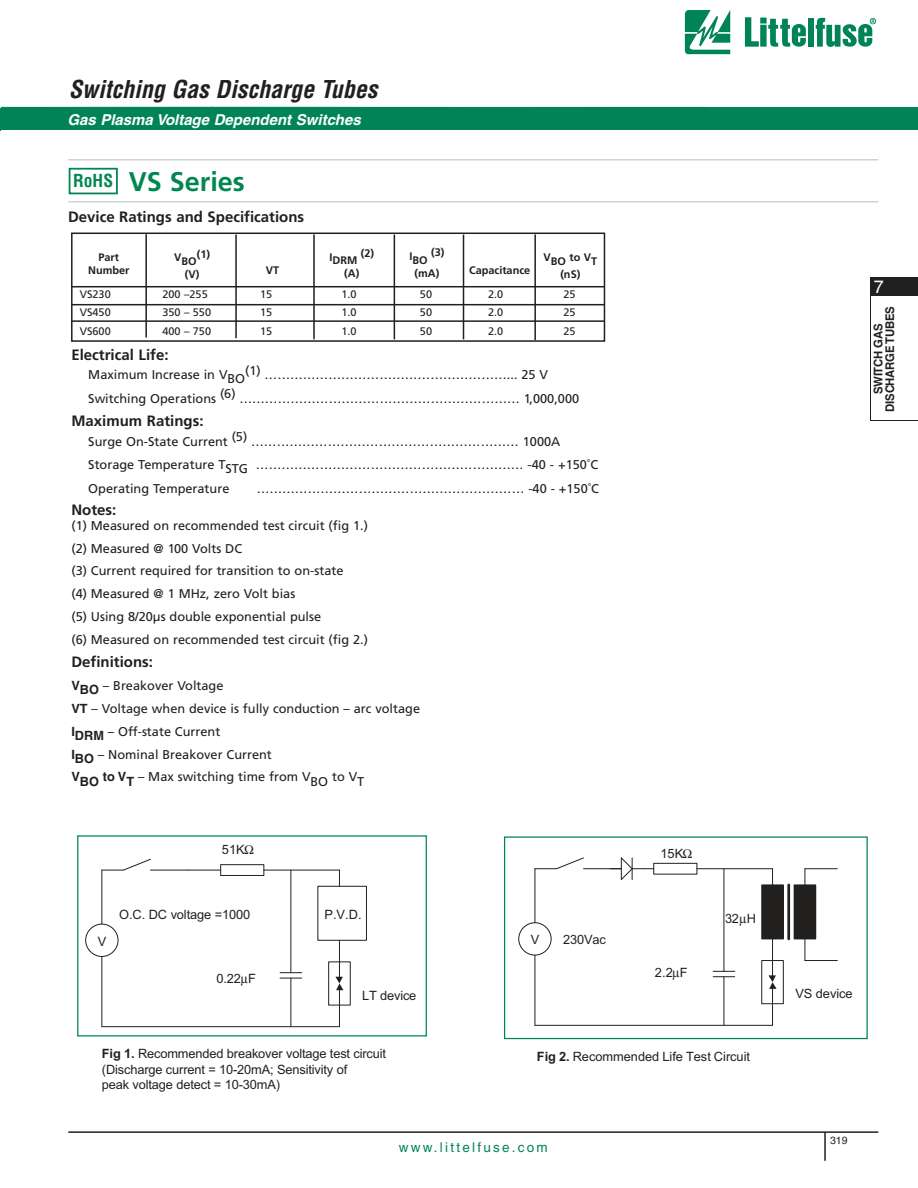
<style>
.page{position:relative;width:918px;height:1188px;background:#fff}
.page>*{position:absolute;margin:0;border:0;box-sizing:border-box;transform-origin:0 0}
.t1{font:700 27px "Frutiger";color:#008751}
.t2{font:italic 700 condensed 24px "Helvetica";color:#221f1f}
.t3{font:18px "Helvetica";color:#fff}
.t4{font:700 condensed 17.55px "Helvetica";color:#008752}
.t5{font:700 15px "Frutiger";color:#221f1f}
.t6{font:italic 700 15px "Helvetica";color:#fff}
.t7{font:13.5px "Helvetica";letter-spacing:.165em;color:#008751}
.t8{font:12.75px/23px "Frutiger";color:#221f1f}
.t9{font:700 12px/11.7px "Helvetica";letter-spacing:-.03em;color:#221f1f;text-align:center;scale:.95 1}
.t10{font:10.95px "Frutiger";color:#221f1f}
.t11{font:700 10.95px/20.4px "Frutiger";color:#221f1f;text-align:center}
.t12{font:10.5px "Helvetica";color:#221f1f}
.t13{font:6.3px "Arial";letter-spacing:-.025em;color:#221f1f}
.t14{font:6.3px "Arial";letter-spacing:-.005em;color:#221f1f}
.s1{font-family:"Helvetica";font-weight:700}
.s2{font-weight:700}
</style>
<div class="page">
<svg style="left:685px;top:10px;width:45px;height:44px"></svg>
<div style="left:808px;top:18px;width:6px;height:29px;background:#008457"></div>
<svg style="left:816px;top:18px;width:60px;height:29px"></svg>
<svg style="left:745px;top:17px;width:61px;height:30px"></svg>
<div style="left:1px;top:107px;width:917px;height:22px;background:#008457"></div>
<hr style="left:68px;top:159px;width:810px;height:1px;background:#bdbcbc">
<hr style="left:68px;top:201px;width:810px;height:1px;background:#bdbcbc">
<hr style="left:68px;top:1131px;width:810px;height:2px;background:#221f1f">
<hr style="left:824px;top:1132px;width:2px;height:29px;background:#221f1f">
<svg style="left:0;top:108px;width:1px;height:23px"></svg>
<div style="left:871px;top:277px;width:47px;height:144px;background:#221f1f"></div>
<div style="left:871px;top:297px;width:47px;height:123px;background:#fff"></div>
<hr style="left:188px;top:870px;width:33px;height:1px;background:#221f1f">
<div style="left:220px;top:864px;width:44px;height:12px;border:1px solid #221f1f"></div>
<svg style="left:280px;top:972px;width:22px;height:7px"></svg>
<hr style="left:264px;top:870px;width:75px;height:1px;background:#221f1f">
<div style="left:328px;top:962px;width:23px;height:43px;border:1px solid #221f1f"></div>
<hr style="left:291px;top:870px;width:1px;height:103px;background:#221f1f">
<hr style="left:291px;top:978px;width:1px;height:49px;background:#221f1f">
<hr style="left:150px;top:870px;width:38px;height:1px;background:#221f1f">
<svg style="left:102px;top:858px;width:49px;height:13px"></svg>
<div style="left:85px;top:924px;width:33px;height:33px;border:1px solid #221f1f;border-radius:50%"></div>
<hr style="left:102px;top:870px;width:1px;height:54px;background:#221f1f">
<hr style="left:102px;top:956px;width:1px;height:71px;background:#221f1f">
<hr style="left:102px;top:1026px;width:237px;height:1px;background:#221f1f">
<div style="left:318px;top:886px;width:49px;height:55px;border:1px solid #221f1f"></div>
<svg style="left:339px;top:870px;width:1px;height:16px"></svg>
<svg style="left:335px;top:940px;width:9px;height:87px"></svg>
<div style="left:77px;top:835px;width:350px;height:201px;border:1px solid #008457"></div>
<hr style="left:772px;top:869px;width:1px;height:92px;background:#221f1f">
<div style="left:762px;top:885px;width:21px;height:54px;background:#221f1f"></div>
<div style="left:761px;top:885px;width:23px;height:54px;border:1px solid #221f1f"></div>
<hr style="left:787px;top:885px;width:3px;height:54px;background:#221f1f">
<div style="left:794px;top:885px;width:22px;height:54px;background:#221f1f"></div>
<hr style="left:805px;top:869px;width:1px;height:92px;background:#221f1f">
<hr style="left:805px;top:868px;width:32px;height:1px;background:#221f1f">
<div style="left:653px;top:863px;width:44px;height:11px;border:1px solid #221f1f"></div>
<hr style="left:697px;top:868px;width:76px;height:1px;background:#221f1f">
<div style="left:761px;top:960px;width:23px;height:44px;border:1px solid #221f1f"></div>
<hr style="left:805px;top:960px;width:32px;height:1px;background:#221f1f">
<hr style="left:724px;top:869px;width:1px;height:102px;background:#221f1f">
<hr style="left:724px;top:977px;width:1px;height:48px;background:#221f1f">
<hr style="left:584px;top:868px;width:37px;height:1px;background:#221f1f">
<svg style="left:535px;top:857px;width:49px;height:13px"></svg>
<div style="left:518px;top:922px;width:33px;height:33px;border:1px solid #221f1f;border-radius:50%"></div>
<hr style="left:535px;top:869px;width:1px;height:54px;background:#221f1f">
<hr style="left:535px;top:955px;width:1px;height:70px;background:#221f1f">
<hr style="left:535px;top:1025px;width:238px;height:1px;background:#221f1f">
<svg style="left:713px;top:971px;width:22px;height:6px"></svg>
<svg style="left:768px;top:961px;width:9px;height:64px"></svg>
<svg style="left:611px;top:857px;width:43px;height:23px"></svg>
<div style="left:504px;top:836px;width:364px;height:203px;border:1px solid #008457"></div>
<div style="left:71px;top:233px;width:534px;height:109px;border:2px solid #221f1f"></div>
<hr style="left:145px;top:234px;width:2px;height:103px;background:#221f1f">
<hr style="left:235px;top:235px;width:2px;height:103px;background:#221f1f">
<hr style="left:463px;top:235px;width:1px;height:104px;background:#221f1f">
<hr style="left:534px;top:234px;width:2px;height:106px;background:#221f1f">
<hr style="left:394px;top:235px;width:1px;height:104px;background:#221f1f">
<hr style="left:71px;top:286px;width:534px;height:1px;background:#221f1f">
<hr style="left:72px;top:304px;width:533px;height:1px;background:#221f1f">
<hr style="left:71px;top:320px;width:534px;height:2px;background:#221f1f">
<hr style="left:313px;top:234px;width:2px;height:105px;background:#221f1f">
<div style="left:69px;top:168px;width:49px;height:26px;border:2px solid #008752"></div>
<h2 class="t2" style="left:69px;top:79px;width:315px">Switching Gas Discharge Tubes</h2>
<p class="t6" style="left:68px;top:114px;width:298px">Gas Plasma Voltage Dependent Switches</p>
<h3 class="t4" style="left:73px;top:171px;width:41px">RoHS</h3>
<h1 class="t1" style="left:129px;top:170px;width:118px">VS Series</h1>
<p class="t5" style="left:68px;top:210px;width:238px">Device Ratings and Specifications</p>
<p class="t11" style="left:174px;top:252px;width:24px">VBO</p>
<p class="t11" style="left:185px;top:245px;width:27px;text-align:left;text-indent:12px">(1) (V)</p>
<p class="t11" style="left:88px;top:251px;width:43px;line-height:13px">Part<br>Number</p>
<p class="t11" style="left:266px;top:261px;width:15px">VT</p>
<p class="t11" style="left:330px;top:251px;width:29px">IDRM</p>
<p class="t11" style="left:361px;top:244px;width:15px">(2)</p>
<p class="t11" style="left:344px;top:264px;width:17px">(A)</p>
<p class="t11" style="left:415px;top:243px;width:31px;text-align:left;text-indent:17px">(3) (mA)</p>
<p class="t11" style="left:410px;top:251px;width:20px">IBO</p>
<p class="t11" style="left:469px;top:261px;width:63px">Capacitance</p>
<p class="t11" style="left:544px;top:250px;width:55px;line-height:16.6px">VBO to VT (nS)</p>
<p class="t10" style="left:80px;top:289px;width:32px">VS230</p>
<p class="t10" style="left:163px;top:289px;width:47px">200 –255</p>
<p class="t10" style="left:260px;top:289px;width:14px">15</p>
<p class="t10" style="left:342px;top:289px;width:17px">1.0</p>
<p class="t10" style="left:420px;top:289px;width:14px">50</p>
<p class="t10" style="left:488px;top:289px;width:17px">2.0</p>
<p class="t10" style="left:564px;top:289px;width:14px">25</p>
<p class="t10" style="left:80px;top:308px;width:32px">VS450</p>
<p class="t10" style="left:163px;top:308px;width:50px">350 – 550</p>
<p class="t10" style="left:260px;top:308px;width:14px">15</p>
<p class="t10" style="left:342px;top:308px;width:17px">1.0</p>
<p class="t10" style="left:420px;top:308px;width:14px">50</p>
<p class="t10" style="left:488px;top:308px;width:17px">2.0</p>
<p class="t10" style="left:564px;top:308px;width:14px">25</p>
<p class="t10" style="left:80px;top:327px;width:32px">VS600</p>
<p class="t10" style="left:163px;top:327px;width:50px">400 – 750</p>
<p class="t10" style="left:260px;top:327px;width:14px">15</p>
<p class="t10" style="left:342px;top:327px;width:17px">1.0</p>
<p class="t10" style="left:420px;top:327px;width:14px">50</p>
<p class="t10" style="left:488px;top:327px;width:17px">2.0</p>
<p class="t10" style="left:564px;top:327px;width:14px">25</p>
<p class="t5" style="left:71px;top:348px;width:99px">Electrical Life:</p>
<p class="t8" style="left:88px;top:364px;width:492px;line-height:23.7px">Maximum Increase in VBO(1) …………………………………………………... 25 V<br>Switching Operations (6) ………………………………………………………… 1,000,000</p>
<p class="t5" style="left:71px;top:415px;width:134px">Maximum Ratings:</p>
<p class="t8" style="left:88px;top:430px;width:511px;line-height:23.7px">Surge On-State Current (5) ……………………………………………………… 1000A<br>Storage Temperature TSTG ……………………………………………………… -40 - +150˚C<br>Operating Temperature</p>
<p class="t8" style="left:257px;top:478px;width:344px">……………………………………………………… -40 - +150˚C</p>
<p class="t5" style="left:71px;top:504px;width:46px">Notes:</p>
<p class="t8" style="left:71px;top:515px;width:298px">(1) Measured on recommended test circuit (fig 1.) (2) Measured @ 100 Volts DC<br>(3) Current required for transition to on-state<br>(4) Measured @ 1 MHz, zero Volt bias<br>(5) Using 8/20µs double exponential pulse<br>(6) Measured on recommended test circuit (fig 2.)</p>
<p class="t5" style="left:71px;top:656px;width:83px">Definitions:</p>
<p class="t8" style="left:71px;top:675px;width:350px"><span class="s1">VBO</span> – Breakover Voltage<br><span class="s1">VT</span> – Voltage when device is fully conduction – arc voltage <span class="s1">IDRM</span> – Off-state Current<br><span class="s1">IBO</span> – Nominal Breakover Current<br><span class="s1">VBO to VT</span> – Max switching time from VBO to VT</p>
<p class="t13" style="left:222px;top:848px;width:24px">51K</p>
<p class="t13" style="left:98px;top:940px;width:10px">V</p>
<p class="t13" style="left:119px;top:913px;width:133px">O.C. DC voltage =1000</p>
<p class="t13" style="left:217px;top:977px;width:41px">0.22 F</p>
<p class="t13" style="left:325px;top:913px;width:39px">P.V.D.</p>
<p class="t13" style="left:362px;top:994px;width:56px">LT device</p>
<p class="t13" style="left:102px;top:1053px;width:286px"><span class="s2">Fig 1.</span> Recommended breakover voltage test circuit</p>
<p class="t13" style="left:102px;top:1068px;width:247px">(Discharge current = 10-20mA; Sensitivity of</p>
<p class="t13" style="left:102px;top:1084px;width:180px">peak voltage detect = 10-30mA)</p>
<p class="t13" style="left:531px;top:938px;width:10px">V</p>
<p class="t13" style="left:563px;top:938px;width:44px">230Vac</p>
<p class="t13" style="left:660px;top:852px;width:24px">15K</p>
<p class="t13" style="left:655px;top:971px;width:34px">2.2 F</p>
<p class="t13" style="left:725px;top:917px;width:32px">32 H</p>
<p class="t14" style="left:537px;top:1055px;width:215px"><span class="s2">Fig 2.</span> Recommended Life Test Circuit</p>
<p class="t7" style="left:399px;top:1140px;width:151px">www.littelfuse.com</p>
<h3 class="t3" style="left:874px;top:276px;width:12px">7</h3>
<p class="t9" style="left:872px;top:412px;width:112px;rotate:-90deg">SWITCH GAS<br>DISCHARGE TUBES</p>
<p class="t14" style="left:795px;top:992px;width:59px">VS device</p>
<p class="t12" style="left:830px;top:1134px;width:19px">319</p>
</div>
